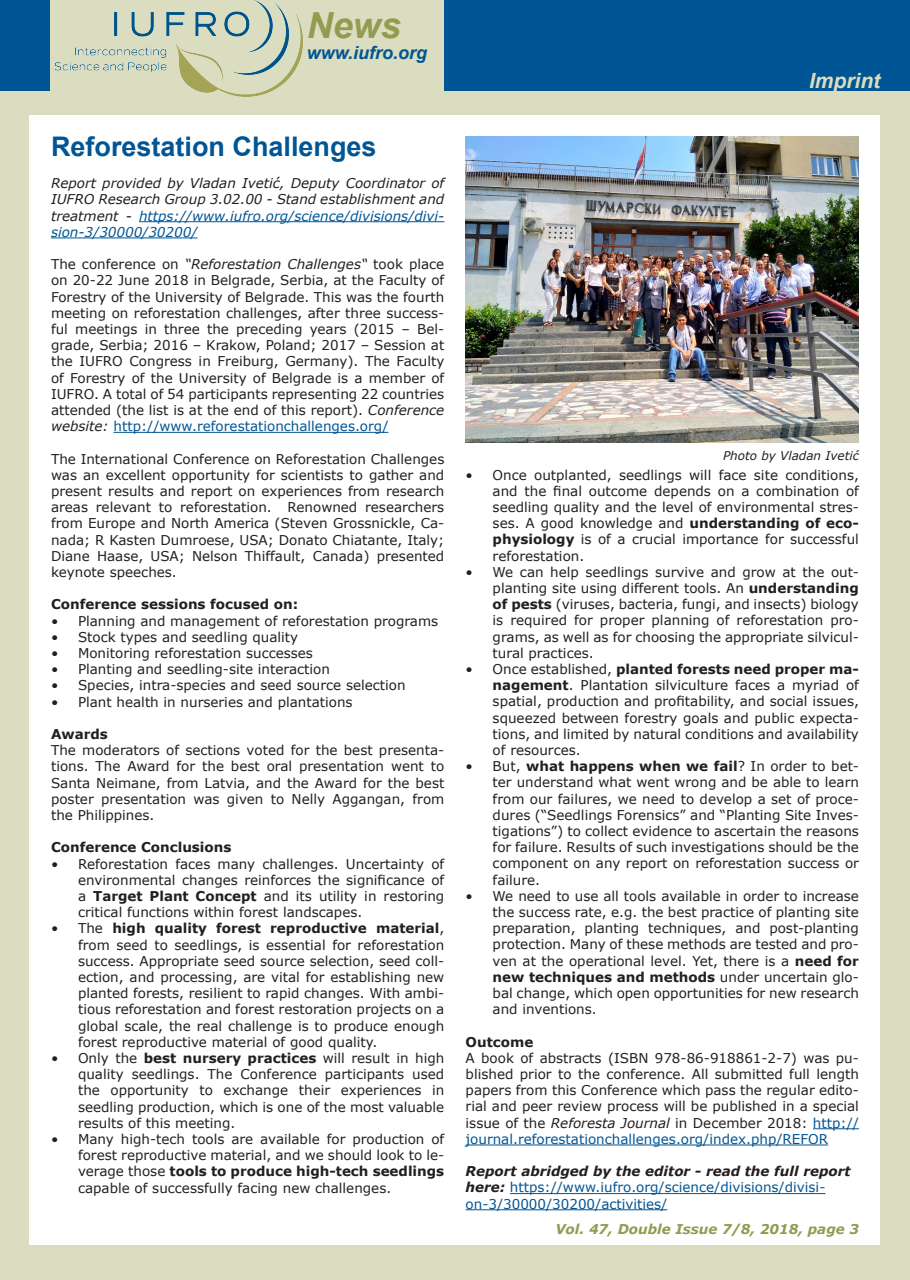
<style>
.page{position:relative;width:910px;height:1280px;background:#fff}
.page>*{position:absolute;margin:0;border:0;box-sizing:border-box;transform-origin:0 0}
.t1{font:italic 700 36px "Arial";color:#939b50}
.t2{font:700 27px "Arial";color:#005594}
.t3{font:italic 700 21px "Arial";color:#daddbf}
.t4{font:italic 700 18px "Arial";color:#005594}
.t5{font:13.5px/16.2px "Verdana";color:#231f20;text-align:justify}
.t6{font:italic 13.5px/16.2px "Verdana";color:#231f20;text-align:justify}
.t7{font:13.5px/16.2px "Verdana";color:#005594}
.t8{font:700 13.5px "Verdana";color:#231f20}
.t9{font:italic 700 13.5px "Verdana";color:#939b50}
.t10{font:italic 12px "Verdana";color:#231f20}
.s1{color:#005594}
.s2{font-style:italic}
.s3{font-weight:700}
.s4{font-weight:700;font-style:italic;color:#231f20}
</style>
<div class="page">
<div style="left:0;top:91px;width:910px;height:1189px;background:#daddbf"></div>
<div style="left:30px;top:115px;width:850px;height:1130px;background:#fff"></div>
<div style="left:0;top:0;width:910px;height:91px;background:#005594"></div>
<div style="left:50px;top:0;width:394px;height:103px;background:#daddbf"></div>
<img style="left:54px;top:0;width:249px;height:97px">
<hr style="left:139px;top:221px;width:305px;height:1px;background:#005594">
<hr style="left:51px;top:238px;width:146px;height:1px;background:#005594">
<hr style="left:114px;top:432px;width:274px;height:1px;background:#005594">
<hr style="left:813px;top:1128px;width:46px;height:1px;background:#005594">
<hr style="left:466px;top:1144px;width:362px;height:1px;background:#005594">
<hr style="left:510px;top:1193px;width:315px;height:1px;background:#005594">
<hr style="left:466px;top:1209px;width:201px;height:1px;background:#005594">
<img style="left:466px;top:136px;width:393px;height:306px">
<p class="t1" style="left:307px;top:1px;width:96px">News</p>
<p class="t4" style="left:307px;top:41px;width:122px">www.iufro.org</p>
<p class="t2" style="left:51px;top:128px;width:327px">Reforestation Challenges</p>
<p class="t6" style="left:51px;top:175px;width:395px">Report provided by Vladan Ivetić, Deputy Coordinator of IUFRO Research Group 3.02.00 - Stand establishment and treatment - <span class="s1">https://www.iufro.org/science/divisions/divi&shy;sion-3/30000/30200/</span></p>
<p class="t5" style="left:51px;top:256px;width:395px">The conference on <span class="s2">“Reforestation Challenges“</span> took place on 20-22 June 2018 in Belgrade, Serbia, at the Faculty of Forestry of the University of Belgrade. This was the fourth meeting on reforestation challenges, after three success&shy;ful meetings in three the preceding years (2015 – Bel&shy;grade, Serbia; 2016 – Krakow, Poland; 2017 – Session at the IUFRO Congress in Freiburg, Germany). The Faculty of Forestry of the University of Belgrade is a member of IUFRO. A total of 54 participants representing 22 countries attended (the list is at the end of this report). <span class="s2">Conference website:</span> <span class="s1">http://www.reforestationchallenges.org/</span></p>
<p class="t5" style="left:51px;top:450px;width:395px">The International Conference on Reforestation Challenges was an excellent opportunity for scientists to gather and present results and report on experiences from research areas relevant to reforestation. Renowned researchers from Europe and North America (Steven Grossnickle, Ca&shy;nada; R Kasten Dumroese, USA; Donato Chiatante, Italy; Diane Haase, USA; Nelson Thiffault, Canada) presented keynote speeches.</p>
<p class="t8" style="left:51px;top:595px;width:249px">Conference sessions focused on:</p>
<p class="t5" style="left:51px;top:612px;width:389px">• Planning and management of reforestation programs</p>
<p class="t5" style="left:51px;top:629px;width:249px">• Stock types and seedling quality</p>
<p class="t5" style="left:51px;top:645px;width:263px">• Monitoring reforestation successes</p>
<p class="t5" style="left:51px;top:661px;width:280px">• Planting and seedling-site interaction</p>
<p class="t5" style="left:51px;top:677px;width:356px">• Species, intra-species and seed source selection</p>
<p class="t5" style="left:51px;top:693px;width:303px">• Plant health in nurseries and plantations</p>
<p class="t8" style="left:51px;top:724px;width:58px">Awards</p>
<p class="t5" style="left:51px;top:742px;width:395px">The moderators of sections voted for the best presenta&shy;tions. The Award for the best oral presentation went to Santa Neimane, from Latvia, and the Award for the best poster presentation was given to Nelly Aggangan, from the Philippines.</p>
<p class="t8" style="left:51px;top:838px;width:182px">Conference Conclusions</p>
<p class="t5" style="left:78px;top:855px;width:368px;text-indent:-27px">• Reforestation faces many challenges. Uncertainty of environmental changes reinforces the significance of a <span class="s3">Target Plant Concept</span> and its utility in restoring critical functions within forest landscapes.</p>
<p class="t5" style="left:78px;top:920px;width:368px;text-indent:-27px">• The <span class="s3">high quality forest reproductive material</span>, from seed to seedlings, is essential for reforestation success. Appropriate seed source selection, seed coll&shy;ection, and processing, are vital for establishing new planted forests, resilient to rapid changes. With ambi&shy;tious reforestation and forest restoration projects on a global scale, the real challenge is to produce enough forest reproductive material of good quality.</p>
<p class="t5" style="left:78px;top:1050px;width:368px;text-indent:-27px">• Only the <span class="s3">best nursery practices</span> will result in high quality seedlings. The Conference participants used the opportunity to exchange their experiences in seedling production, which is one of the most valuable results of this meeting.</p>
<p class="t5" style="left:78px;top:1131px;width:368px;text-indent:-27px">• Many high-tech tools are available for production of forest reproductive material, and we should look to le&shy;verage those <span class="s3">tools to produce high-tech seedlings </span>capable of successfully facing new challenges.</p>
<p class="t3" style="left:809px;top:66px;width:73px">Imprint</p>
<p class="t10" style="left:723px;top:447px;width:137px">Photo by Vladan Ivetić</p>
<p class="t5" style="left:493px;top:466px;width:368px;text-indent:-27px">• Once outplanted, seedlings will face site conditions, and the final outcome depends on a combination of seedling quality and the level of environmental stres&shy;ses. A good knowledge and <span class="s3">understanding of eco&shy;physiology</span> is of a crucial importance for successful reforestation.</p>
<p class="t5" style="left:493px;top:564px;width:368px;text-indent:-27px">• We can help seedlings survive and grow at the out&shy;planting site using different tools. An <span class="s3">understanding of pests</span> (viruses, bacteria, fungi, and insects) biology is required for proper planning of reforestation pro&shy;grams, as well as for choosing the appropriate silvicul&shy;tural practices.</p>
<p class="t5" style="left:493px;top:661px;width:368px;text-indent:-27px">• Once established, <span class="s3">planted forests need proper ma&shy;nagement</span>. Plantation silviculture faces a myriad of spatial, production and profitability, and social issues, squeezed between forestry goals and public expecta&shy;tions, and limited by natural conditions and availability of resources.</p>
<p class="t5" style="left:493px;top:758px;width:368px;text-indent:-27px">• But, <span class="s3">what happens when we fail</span>? In order to bet&shy;ter understand what went wrong and be able to learn from our failures, we need to develop a set of proce&shy;dures (“Seedlings Forensics” and “Planting Site Inves&shy;tigations”) to collect evidence to ascertain the reasons for failure. Results of such investigations should be the component on any report on reforestation success or failure.</p>
<p class="t5" style="left:493px;top:888px;width:368px;text-indent:-27px">• We need to use all tools available in order to increase the success rate, e.g. the best practice of planting site preparation, planting techniques, and post-planting protection. Many of these methods are tested and pro&shy;ven at the operational level. Yet, there is a <span class="s3">need for new techniques and methods</span> under uncertain glo&shy;bal change, which open opportunities for new research and inventions.</p>
<p class="t8" style="left:466px;top:1032px;width:69px">Outcome</p>
<p class="t5" style="left:466px;top:1050px;width:395px">A book of abstracts (ISBN 978-86-918861-2-7) was pu&shy;blished prior to the conference. All submitted full length papers from this Conference which pass the regular edito&shy;rial and peer review process will be published in a special issue of the <span class="s2">Reforesta Journal</span> in December 2018: <span class="s1">http:// journal.reforestationchallenges.org/index.php/REFOR</span></p>
<p class="t7" style="left:466px;top:1163px;width:386px"><span class="s4">Report abridged by the editor - read the full report here:</span> https://www.iufro.org/science/divisions/divisi&shy;on-3/30000/30200/activities/</p>
<p class="t9" style="left:555px;top:1219px;width:305px">Vol. 47, Double Issue 7/8, 2018, page 3</p>
</div>
